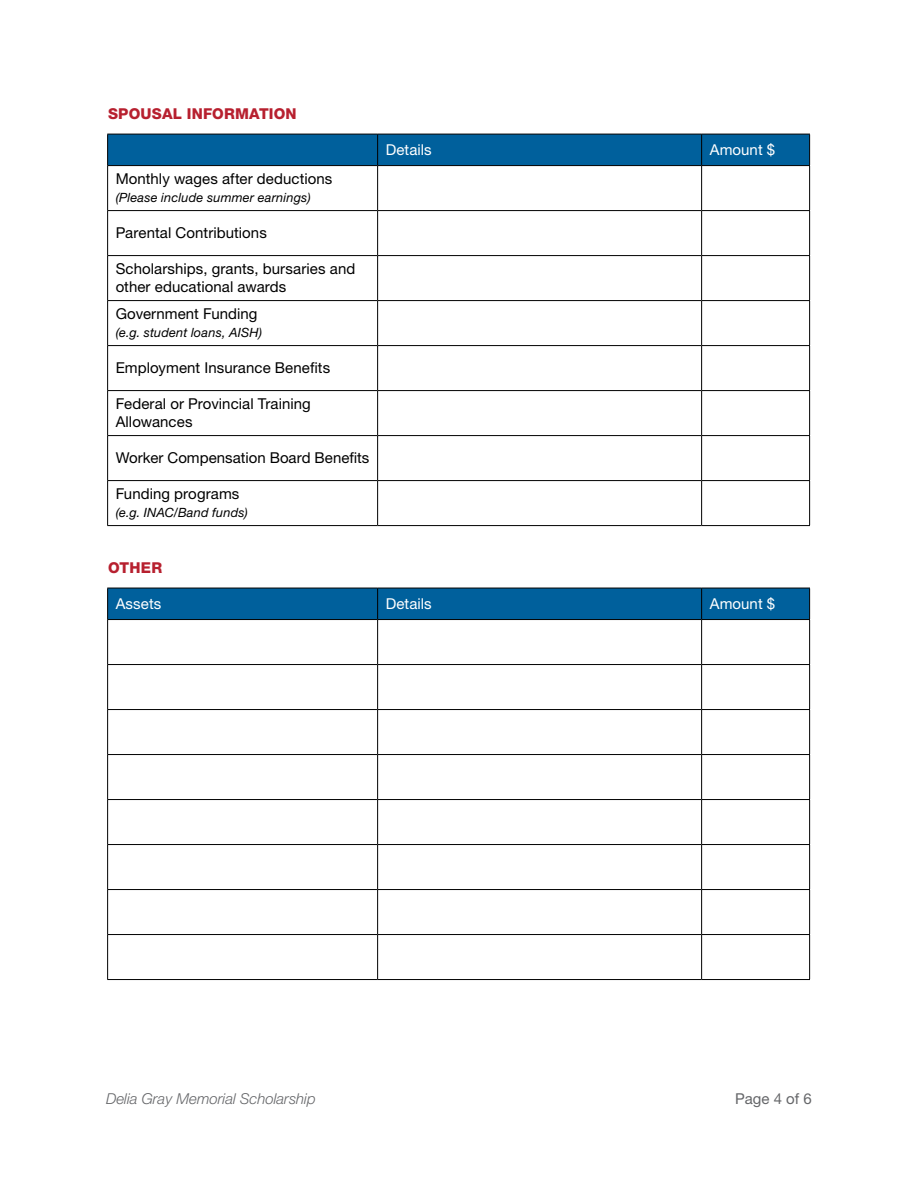
<style>
.page{position:relative;width:918px;height:1188px;background:#fff}
.page>*{position:absolute;margin:0;border:0;box-sizing:border-box;transform-origin:0 0}
.t1{font:15px/18px "Helvetica Neue LT Std";letter-spacing:.005em;color:#000}
.t2{font:15px "Helvetica Neue LT Std";letter-spacing:.005em;color:#fff}
.t3{font:italic 300 15px "Helvetica Neue LT Std";color:#656669}
.t4{font:800 15px "Helvetica Neue LT Std";letter-spacing:.015em;color:#b7202f}
.t5{font:15px "Helvetica Neue LT Std";color:#656669}
.t6{font:italic 12.75px "Helvetica Neue LT Std";letter-spacing:.015em;color:#000}
</style>
<div class="page">
<div style="left:108px;top:135px;width:701px;height:30px;background:#00609c"></div>
<hr style="left:107px;top:134px;width:271px;height:1px;background:#000">
<hr style="left:378px;top:134px;width:324px;height:1px;background:#000">
<hr style="left:702px;top:134px;width:108px;height:1px;background:#000">
<hr style="left:107px;top:165px;width:271px;height:1px;background:#000">
<hr style="left:378px;top:165px;width:324px;height:1px;background:#000">
<hr style="left:702px;top:165px;width:108px;height:1px;background:#000">
<hr style="left:107px;top:210px;width:271px;height:1px;background:#000">
<hr style="left:378px;top:210px;width:324px;height:1px;background:#000">
<hr style="left:702px;top:210px;width:108px;height:1px;background:#000">
<hr style="left:107px;top:255px;width:271px;height:1px;background:#000">
<hr style="left:378px;top:255px;width:324px;height:1px;background:#000">
<hr style="left:702px;top:255px;width:108px;height:1px;background:#000">
<hr style="left:107px;top:300px;width:271px;height:1px;background:#000">
<hr style="left:378px;top:300px;width:324px;height:1px;background:#000">
<hr style="left:702px;top:300px;width:108px;height:1px;background:#000">
<hr style="left:107px;top:345px;width:271px;height:1px;background:#000">
<hr style="left:378px;top:345px;width:324px;height:1px;background:#000">
<hr style="left:702px;top:345px;width:108px;height:1px;background:#000">
<hr style="left:107px;top:390px;width:271px;height:1px;background:#000">
<hr style="left:378px;top:390px;width:324px;height:1px;background:#000">
<hr style="left:702px;top:390px;width:108px;height:1px;background:#000">
<hr style="left:107px;top:435px;width:271px;height:1px;background:#000">
<hr style="left:378px;top:435px;width:324px;height:1px;background:#000">
<hr style="left:702px;top:435px;width:108px;height:1px;background:#000">
<hr style="left:107px;top:480px;width:271px;height:1px;background:#000">
<hr style="left:378px;top:480px;width:324px;height:1px;background:#000">
<hr style="left:702px;top:480px;width:108px;height:1px;background:#000">
<hr style="left:107px;top:525px;width:271px;height:1px;background:#000">
<hr style="left:378px;top:525px;width:324px;height:1px;background:#000">
<hr style="left:702px;top:525px;width:108px;height:1px;background:#000">
<hr style="left:107px;top:134px;width:1px;height:31px;background:#000">
<hr style="left:107px;top:166px;width:1px;height:44px;background:#000">
<hr style="left:107px;top:211px;width:1px;height:44px;background:#000">
<hr style="left:107px;top:256px;width:1px;height:44px;background:#000">
<hr style="left:107px;top:301px;width:1px;height:44px;background:#000">
<hr style="left:107px;top:346px;width:1px;height:44px;background:#000">
<hr style="left:107px;top:391px;width:1px;height:44px;background:#000">
<hr style="left:107px;top:436px;width:1px;height:44px;background:#000">
<hr style="left:107px;top:481px;width:1px;height:44px;background:#000">
<hr style="left:377px;top:134px;width:1px;height:31px;background:#000">
<hr style="left:701px;top:134px;width:1px;height:31px;background:#000">
<hr style="left:809px;top:134px;width:1px;height:31px;background:#000">
<hr style="left:377px;top:166px;width:1px;height:44px;background:#000">
<hr style="left:701px;top:166px;width:1px;height:44px;background:#000">
<hr style="left:809px;top:166px;width:1px;height:44px;background:#000">
<hr style="left:377px;top:211px;width:1px;height:44px;background:#000">
<hr style="left:701px;top:211px;width:1px;height:44px;background:#000">
<hr style="left:809px;top:211px;width:1px;height:44px;background:#000">
<hr style="left:377px;top:256px;width:1px;height:44px;background:#000">
<hr style="left:701px;top:256px;width:1px;height:44px;background:#000">
<hr style="left:809px;top:256px;width:1px;height:44px;background:#000">
<hr style="left:377px;top:301px;width:1px;height:44px;background:#000">
<hr style="left:701px;top:301px;width:1px;height:44px;background:#000">
<hr style="left:809px;top:301px;width:1px;height:44px;background:#000">
<hr style="left:377px;top:346px;width:1px;height:44px;background:#000">
<hr style="left:701px;top:346px;width:1px;height:44px;background:#000">
<hr style="left:809px;top:346px;width:1px;height:44px;background:#000">
<hr style="left:377px;top:391px;width:1px;height:44px;background:#000">
<hr style="left:701px;top:391px;width:1px;height:44px;background:#000">
<hr style="left:809px;top:391px;width:1px;height:44px;background:#000">
<hr style="left:377px;top:436px;width:1px;height:44px;background:#000">
<hr style="left:701px;top:436px;width:1px;height:44px;background:#000">
<hr style="left:809px;top:436px;width:1px;height:44px;background:#000">
<hr style="left:377px;top:481px;width:1px;height:44px;background:#000">
<hr style="left:701px;top:481px;width:1px;height:44px;background:#000">
<hr style="left:809px;top:481px;width:1px;height:44px;background:#000">
<div style="left:108px;top:589px;width:701px;height:30px;background:#00609c"></div>
<hr style="left:107px;top:588px;width:271px;height:1px;background:#000">
<hr style="left:378px;top:588px;width:324px;height:1px;background:#000">
<hr style="left:702px;top:588px;width:108px;height:1px;background:#000">
<hr style="left:107px;top:619px;width:271px;height:1px;background:#000">
<hr style="left:378px;top:619px;width:324px;height:1px;background:#000">
<hr style="left:702px;top:619px;width:108px;height:1px;background:#000">
<hr style="left:107px;top:664px;width:271px;height:1px;background:#000">
<hr style="left:378px;top:664px;width:324px;height:1px;background:#000">
<hr style="left:702px;top:664px;width:108px;height:1px;background:#000">
<hr style="left:107px;top:709px;width:271px;height:1px;background:#000">
<hr style="left:378px;top:709px;width:324px;height:1px;background:#000">
<hr style="left:702px;top:709px;width:108px;height:1px;background:#000">
<hr style="left:107px;top:754px;width:271px;height:1px;background:#000">
<hr style="left:378px;top:754px;width:324px;height:1px;background:#000">
<hr style="left:702px;top:754px;width:108px;height:1px;background:#000">
<hr style="left:107px;top:799px;width:271px;height:1px;background:#000">
<hr style="left:378px;top:799px;width:324px;height:1px;background:#000">
<hr style="left:702px;top:799px;width:108px;height:1px;background:#000">
<hr style="left:107px;top:844px;width:271px;height:1px;background:#000">
<hr style="left:378px;top:844px;width:324px;height:1px;background:#000">
<hr style="left:702px;top:844px;width:108px;height:1px;background:#000">
<hr style="left:107px;top:889px;width:271px;height:1px;background:#000">
<hr style="left:378px;top:889px;width:324px;height:1px;background:#000">
<hr style="left:702px;top:889px;width:108px;height:1px;background:#000">
<hr style="left:107px;top:934px;width:271px;height:1px;background:#000">
<hr style="left:378px;top:934px;width:324px;height:1px;background:#000">
<hr style="left:702px;top:934px;width:108px;height:1px;background:#000">
<hr style="left:107px;top:979px;width:271px;height:1px;background:#000">
<hr style="left:378px;top:979px;width:324px;height:1px;background:#000">
<hr style="left:702px;top:979px;width:108px;height:1px;background:#000">
<hr style="left:107px;top:588px;width:1px;height:31px;background:#000">
<hr style="left:107px;top:620px;width:1px;height:44px;background:#000">
<hr style="left:107px;top:665px;width:1px;height:44px;background:#000">
<hr style="left:107px;top:710px;width:1px;height:44px;background:#000">
<hr style="left:107px;top:755px;width:1px;height:44px;background:#000">
<hr style="left:107px;top:800px;width:1px;height:44px;background:#000">
<hr style="left:107px;top:845px;width:1px;height:44px;background:#000">
<hr style="left:107px;top:890px;width:1px;height:44px;background:#000">
<hr style="left:107px;top:935px;width:1px;height:44px;background:#000">
<hr style="left:377px;top:588px;width:1px;height:31px;background:#000">
<hr style="left:701px;top:588px;width:1px;height:31px;background:#000">
<hr style="left:809px;top:588px;width:1px;height:31px;background:#000">
<hr style="left:377px;top:620px;width:1px;height:44px;background:#000">
<hr style="left:701px;top:620px;width:1px;height:44px;background:#000">
<hr style="left:809px;top:620px;width:1px;height:44px;background:#000">
<hr style="left:377px;top:665px;width:1px;height:44px;background:#000">
<hr style="left:701px;top:665px;width:1px;height:44px;background:#000">
<hr style="left:809px;top:665px;width:1px;height:44px;background:#000">
<hr style="left:377px;top:710px;width:1px;height:44px;background:#000">
<hr style="left:701px;top:710px;width:1px;height:44px;background:#000">
<hr style="left:809px;top:710px;width:1px;height:44px;background:#000">
<hr style="left:377px;top:755px;width:1px;height:44px;background:#000">
<hr style="left:701px;top:755px;width:1px;height:44px;background:#000">
<hr style="left:809px;top:755px;width:1px;height:44px;background:#000">
<hr style="left:377px;top:800px;width:1px;height:44px;background:#000">
<hr style="left:701px;top:800px;width:1px;height:44px;background:#000">
<hr style="left:809px;top:800px;width:1px;height:44px;background:#000">
<hr style="left:377px;top:845px;width:1px;height:44px;background:#000">
<hr style="left:701px;top:845px;width:1px;height:44px;background:#000">
<hr style="left:809px;top:845px;width:1px;height:44px;background:#000">
<hr style="left:377px;top:890px;width:1px;height:44px;background:#000">
<hr style="left:701px;top:890px;width:1px;height:44px;background:#000">
<hr style="left:809px;top:890px;width:1px;height:44px;background:#000">
<hr style="left:377px;top:935px;width:1px;height:44px;background:#000">
<hr style="left:701px;top:935px;width:1px;height:44px;background:#000">
<hr style="left:809px;top:935px;width:1px;height:44px;background:#000">
<p class="t4" style="left:108px;top:104px;width:190px">SPOUSAL INFORMATION</p>
<p class="t1" style="left:116px;top:170px;width:218px">Monthly wages after deductions</p>
<p class="t6" style="left:116px;top:190px;width:196px">(Please include summer earnings)</p>
<p class="t1" style="left:116px;top:224px;width:153px">Parental Contributions</p>
<p class="t1" style="left:116px;top:260px;width:241px">Scholarships, grants, bursaries and other educational awards</p>
<p class="t1" style="left:116px;top:305px;width:143px">Government Funding</p>
<p class="t6" style="left:116px;top:325px;width:148px">(e.g. student loans, AISH)</p>
<p class="t1" style="left:116px;top:359px;width:216px">Employment Insurance Benefits</p>
<p class="t1" style="left:116px;top:395px;width:197px">Federal or Provincial Training<br>Allowances</p>
<p class="t1" style="left:116px;top:449px;width:255px">Worker Compensation Board Benefits</p>
<p class="t1" style="left:116px;top:485px;width:125px">Funding programs</p>
<p class="t6" style="left:116px;top:505px;width:134px">(e.g. INAC/Band funds)</p>
<p class="t2" style="left:386px;top:141px;width:48px">Details</p>
<p class="t2" style="left:710px;top:141px;width:67px">Amount $</p>
<p class="t4" style="left:108px;top:558px;width:56px">OTHER</p>
<p class="t2" style="left:116px;top:595px;width:47px">Assets</p>
<p class="t2" style="left:386px;top:595px;width:48px">Details</p>
<p class="t2" style="left:710px;top:595px;width:67px">Amount $</p>
<p class="t3" style="left:106px;top:1090px;width:211px">Delia Gray Memorial Scholarship</p>
<p class="t5" style="left:735px;top:1090px;width:78px">Page 4 of 6</p>
</div>
